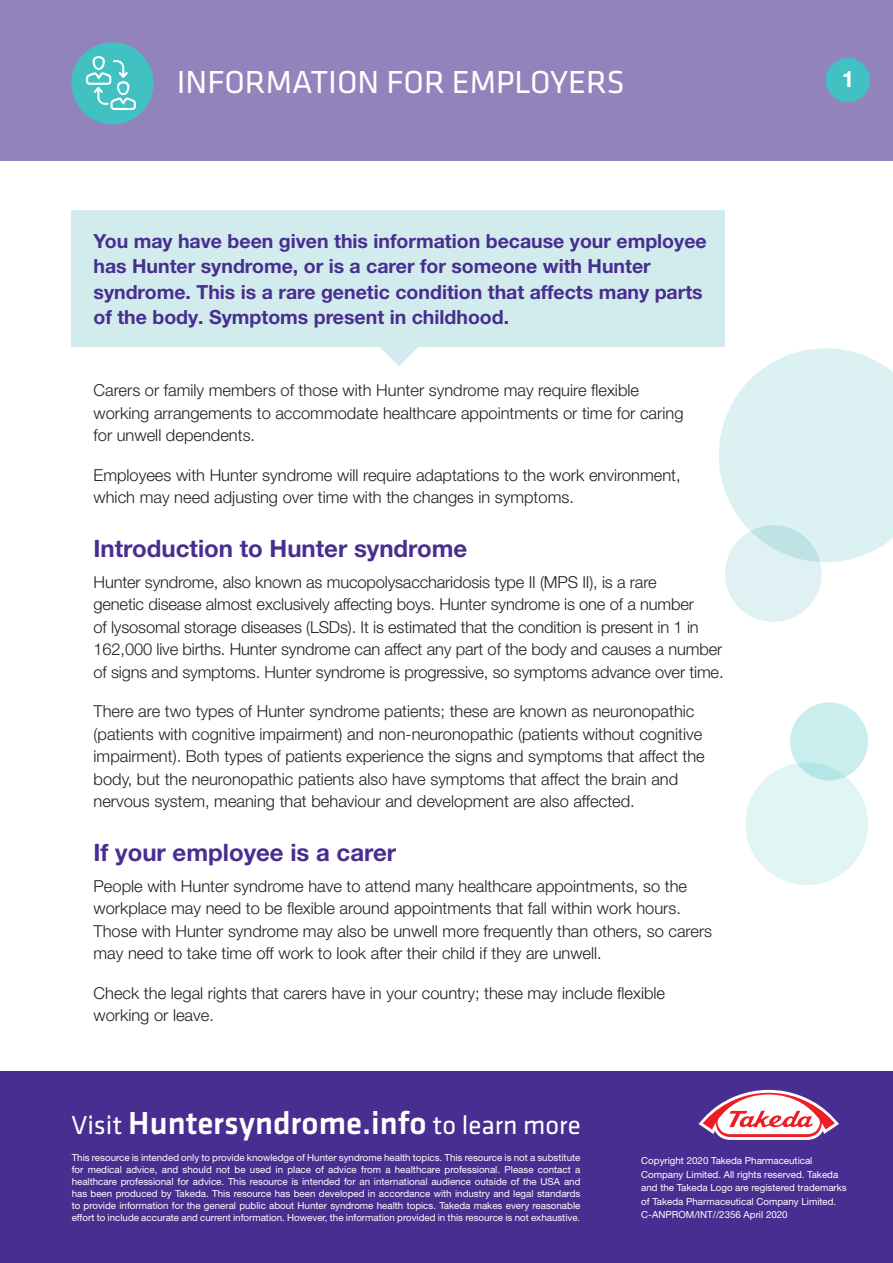
<style>
.page{position:relative;width:893px;height:1263px;background:#fff}
.page>*{position:absolute;margin:0;border:0;box-sizing:border-box;transform-origin:0 0}
.t1{font:500 33px "Klavika";color:#fff}
.t2{font:33px "Klavika";color:#fff}
.heading{font:700 24px "Helvetica Neue LT Pro";color:#482e91}
.t3{font:700 22.5px "Helvetica Neue LT Pro";color:#fff}
.intro{font:700 19.5px/25.5px "Helvetica Neue LT Pro";color:#482e91}
.Body_Copy{font:300 16.5px/22.5px "Helvetica Neue LT Pro";color:#231f20}
.t4{font:9.75px/12px "Helvetica Neue LT Pro";color:#fff;text-align:justify}
.s1{font-weight:400;font-size:27px}
</style>
<div class="page">
<div style="left:71px;top:210px;width:654px;height:137px;background:#d2eced"></div>
<svg style="left:380px;top:347px;width:38px;height:19px"></svg>
<div style="left:0;top:0;width:893px;height:160px;background:#9383bc"></div>
<svg style="left:719px;top:348px;width:174px;height:214px;background:#e0f2f2"></svg>
<svg style="left:725px;top:525px;width:97px;height:97px;background:#d9eeef"></svg>
<div style="left:71px;top:42px;width:83px;height:82px;background:#41c1c2;border-radius:50%"></div>
<div style="left:826px;top:58px;width:44px;height:44px;background:#41c1c2;border-radius:50%"></div>
<div style="left:745px;top:762px;width:123px;height:123px;background:#e2f5f5;border-radius:50%"></div>
<svg style="left:86px;top:56px;width:50px;height:54px"></svg>
<div style="left:790px;top:702px;width:78px;height:78px;background:linear-gradient(to bottom,#d1eff0,#bfe9ea);border-radius:50%"></div>
<div style="left:0;top:1071px;width:893px;height:192px;background:#482e91"></div>
<svg style="left:699px;top:1090px;width:140px;height:50px"></svg>
<p class="t2" style="left:177px;top:64px;width:449px">INFORMATION FOR EMPLOYERS</p>
<p class="t3" style="left:842px;top:65px;width:14px">1</p>
<p class="intro" style="left:94px;top:228px;width:615px">You may have been given this information because your employee has Hunter syndrome, or is a carer for someone with Hunter syndrome. This is a rare genetic condition that affects many parts of the body. Symptoms present in childhood.</p>
<p class="Body_Copy" style="left:94px;top:379px;width:547px">Carers or family members of those with Hunter syndrome may require flexible</p>
<p class="Body_Copy" style="left:94px;top:401px;width:591px">working arrangements to accommodate healthcare appointments or time for caring</p>
<p class="Body_Copy" style="left:94px;top:424px;width:163px">for unwell dependents.</p>
<p class="Body_Copy" style="left:94px;top:463px;width:589px">Employees with Hunter syndrome will require adaptations to the work environment, which may need adjusting over time with the changes in symptoms.</p>
<p class="heading" style="left:94px;top:533px;width:375px">Introduction to Hunter syndrome</p>
<p class="Body_Copy" style="left:94px;top:570px;width:632px">Hunter syndrome, also known as mucopolysaccharidosis type II (MPS II), is a rare<br>genetic disease almost exclusively affecting boys. Hunter syndrome is one of a number<br>of lysosomal storage diseases (LSDs). It is estimated that the condition is present in 1 in 162,000 live births. Hunter syndrome can affect any part of the body and causes a number of signs and symptoms. Hunter syndrome is progressive, so symptoms advance over time.</p>
<p class="Body_Copy" style="left:94px;top:700px;width:613px">There are two types of Hunter syndrome patients; these are known as neuronopathic (patients with cognitive impairment) and non-neuronopathic (patients without cognitive impairment). Both types of patients experience the signs and symptoms that affect the body, but the neuronopathic patients also have symptoms that affect the brain and nervous system, meaning that behaviour and development are also affected.</p>
<p class="heading" style="left:94px;top:837px;width:304px">If your employee is a carer</p>
<p class="Body_Copy" style="left:94px;top:874px;width:620px">People with Hunter syndrome have to attend many healthcare appointments, so the workplace may need to be flexible around appointments that fall within work hours.<br>Those with Hunter syndrome may also be unwell more frequently than others, so carers may need to take time off work to look after their child if they are unwell.</p>
<p class="Body_Copy" style="left:94px;top:981px;width:573px">Check the legal rights that carers have in your country; these may include flexible working or leave.</p>
<p class="t1" style="left:71px;top:1105px;width:511px"><span class="s1">Visit</span> Huntersyndrome.info <span class="s1">to learn more</span></p>
<p class="t4" style="left:72px;top:1151px;width:510px">This resource is intended only to provide knowledge of Hunter syndrome health topics. This resource is not a substitute for medical advice, and should not be used in place of advice from a healthcare professional. Please contact a healthcare professional for advice. This resource is intended for an international audience outside of the USA and has been produced by Takeda. This resource has been developed in accordance with industry and legal standards to provide information for the general public about Hunter syndrome health topics. Takeda makes every reasonable effort to include accurate and current information. However, the information provided in this resource is not exhaustive.</p>
<p class="t4" style="left:641px;top:1154px;width:207px;line-height:13.5px;text-align:left">Copyright 2020 Takeda Pharmaceutical Company Limited. All rights reserved. Takeda and the Takeda Logo are registered trademarks of Takeda Pharmaceutical Company Limited.<br>C-ANPROM/INT//2356 April 2020</p>
</div>
